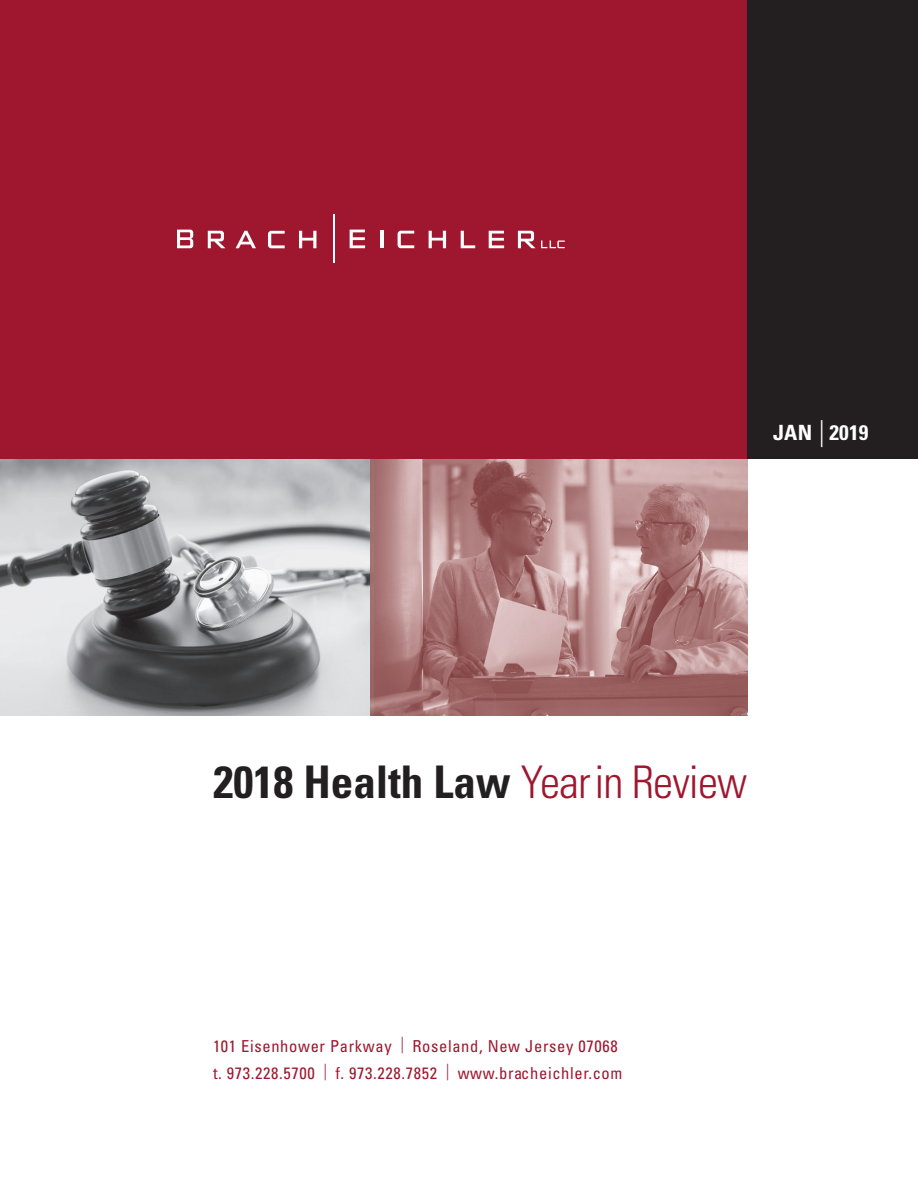
<style>
.page{position:relative;width:918px;height:1188px;background:#fff}
.page>*{position:absolute;margin:0;border:0;box-sizing:border-box;transform-origin:0 0}
.t1{font:700 condensed 45px "Univers LT Std";color:#231f20}
.t2{font:700 condensed 21px "Univers LT Std";letter-spacing:.01em;color:#fff}
.t3{font:condensed 16.5px "Univers LT Std";letter-spacing:.04em;color:#9f172e}
.s1{font-weight:300;color:#9f172e}
</style>
<div class="page">
<div style="left:0;top:0;width:747px;height:459px;background:#9f172e"></div>
<div style="left:747px;top:0;width:171px;height:459px;background:#231f20"></div>
<img style="left:0;top:459px;width:371px;height:257px">
<svg style="left:177px;top:230px;width:16px;height:18px"></svg>
<svg style="left:208px;top:231px;width:17px;height:17px"></svg>
<svg style="left:236px;top:231px;width:20px;height:17px"></svg>
<svg style="left:299px;top:231px;width:17px;height:17px"></svg>
<hr style="left:380px;top:231px;width:3px;height:17px;background:#fff">
<svg style="left:429px;top:231px;width:17px;height:17px"></svg>
<svg style="left:461px;top:231px;width:14px;height:17px"></svg>
<svg style="left:489px;top:231px;width:15px;height:17px"></svg>
<svg style="left:268px;top:231px;width:17px;height:17px"></svg>
<svg style="left:398px;top:231px;width:16px;height:17px"></svg>
<svg style="left:350px;top:230px;width:15px;height:18px"></svg>
<hr style="left:333px;top:215px;width:1px;height:48px;background:#fff">
<svg style="left:518px;top:231px;width:47px;height:17px"></svg>
<img style="left:371px;top:459px;width:376px;height:257px">
<p class="t2" style="left:773px;top:420px;width:97px">JAN 2019</p>
<p class="t1" style="left:214px;top:754px;width:535px">2018 Health Law <span class="s1">Year in Review</span></p>
<p class="t3" style="left:213px;top:1036px;width:406px">101 Eisenhower Parkway Roseland, New Jersey 07068</p>
<p class="t3" style="left:213px;top:1063px;width:411px">t. 973.228.5700 f. 973.228.7852 www.bracheichler.com</p>
</div>
